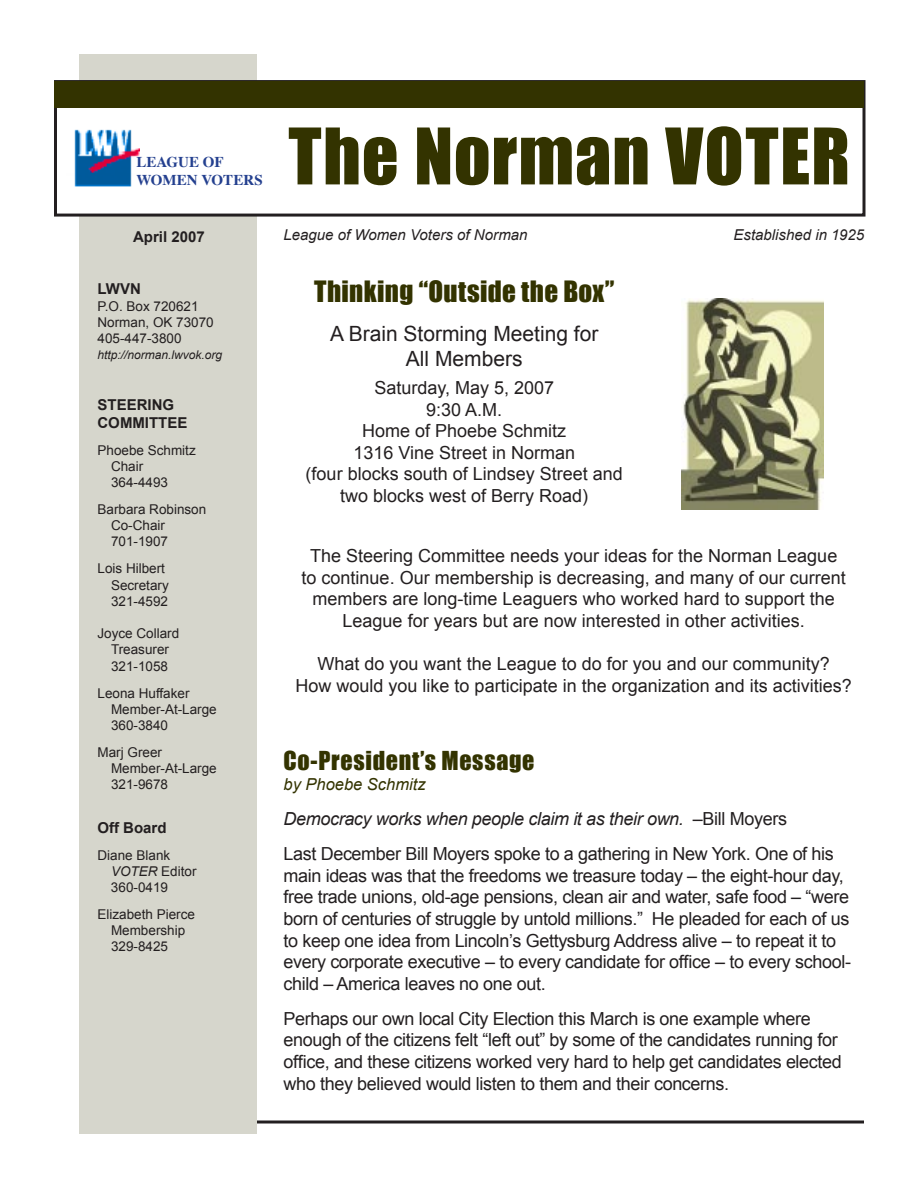
<style>
.page{position:relative;width:918px;height:1188px;background:#fff}
.page>*{position:absolute;margin:0;border:0;box-sizing:border-box;transform-origin:0 0}
.t1{font:72px "Impact";letter-spacing:.015em;color:#330}
.t2{font:27px "Impact";letter-spacing:.01em;color:#330}
.t3{font:24px "Impact";letter-spacing:.03em;color:#330}
.t4{font:21px/25.2px "Arial";color:#231f20;text-align:center}
.t5{font:18px/21.6px "Arial";letter-spacing:-.02em;color:#231f20}
.t6{font:18px/21.6px "Arial";color:#231f20;text-align:center}
.t7{font:italic 16.5px "Arial";color:#330}
.t8{font:italic 15px "Arial";color:#231f20}
.t9{font:700 15px/18px "Arial";color:#231f20}
.t10{font:700 15px/18px "Times";color:#24408f}
.t11{font:13.5px/16.2px "Arial";color:#231f20}
.t12{font:italic 12px "Arial";color:#231f20}
.s1{font-style:italic}
</style>
<div class="page">
<svg style="left:257px;top:1120px;width:607px;height:4px;background:#595657"></svg>
<div style="left:80px;top:54px;width:177px;height:1080px;background:#d6d6cc"></div>
<div style="left:56px;top:82px;width:808px;height:133px;background:#fff"></div>
<div style="left:54px;top:80px;width:812px;height:137px;border:3px solid #231f20"></div>
<div style="left:54px;top:81px;width:810px;height:27px;background:#330"></div>
<img style="left:74px;top:129px;width:66px;height:58px">
<img style="left:681px;top:298px;width:143px;height:212px">
<p class="t10" style="left:136px;top:152px;width:128px">LEAGUE OF<br>WOMEN VOTERS</p>
<p class="t9" style="left:133px;top:228px;width:73px">April 2007</p>
<p class="t9" style="left:98px;top:280px;width:45px">LWVN</p>
<p class="t11" style="left:98px;top:298px;width:118px">P.O. Box 720621<br>Norman, OK 73070<br>405-447-3800</p>
<p class="t12" style="left:98px;top:348px;width:126px">http://norman.lwvok.org</p>
<p class="t9" style="left:98px;top:395px;width:91px">STEERING<br>COMMITTEE</p>
<p class="t11" style="left:111px;top:442px;width:86px;text-indent:-14px">Phoebe Schmitz<br>Chair<br>364-4493</p>
<p class="t11" style="left:111px;top:501px;width:97px;text-indent:-14px">Barbara Robinson<br>Co-Chair<br>701-1907</p>
<p class="t11" style="left:111px;top:561px;width:59px;text-indent:-14px">Lois Hilbert<br>Secretary<br>321-4592</p>
<p class="t11" style="left:98px;top:625px;width:83px;text-align:center">Joyce Collard<br>Treasurer<br>321-1058</p>
<p class="t11" style="left:111px;top:685px;width:107px;text-indent:-14px">Leona Huffaker<br>Member-At-Large<br>360-3840</p>
<p class="t11" style="left:111px;top:744px;width:107px;text-indent:-14px">Marj Greer<br>Member-At-Large<br>321-9678</p>
<p class="t9" style="left:98px;top:818px;width:71px">Off Board</p>
<p class="t11" style="left:111px;top:847px;width:87px;text-indent:-13px">Diane Blank<br><span class="s1">VOTER</span> Editor<br>360-0419</p>
<p class="t11" style="left:111px;top:906px;width:86px;text-indent:-14px">Elizabeth Pierce<br>Membership<br>329-8425</p>
<h1 class="t1" style="left:288px;top:112px;width:563px">The Norman VOTER</h1>
<p class="t8" style="left:284px;top:227px;width:246px">League of Women Voters of Norman</p>
<p class="t8" style="left:734px;top:227px;width:132px">Established in 1925</p>
<h2 class="t2" style="left:314px;top:275px;width:302px">Thinking “Outside the Box”</h2>
<p class="t4" style="left:330px;top:321px;width:270px">A Brain Storming Meeting for<br>All Members</p>
<p class="t6" style="left:306px;top:377px;width:319px">Saturday, May 5, 2007<br>9:30 A.M.<br>Home of Phoebe Schmitz<br>1316 Vine Street in Norman<br>(four blocks south of Lindsey Street and two blocks west of Berry Road)</p>
<p class="t6" style="left:302px;top:545px;width:546px">The Steering Committee needs your ideas for the Norman League to continue. Our membership is decreasing, and many of our current members are long-time Leaguers who worked hard to support the League for years but are now interested in other activities.</p>
<p class="t6" style="left:296px;top:653px;width:558px">What do you want the League to do for you and our community?<br>How would you like to participate in the organization and its activities?</p>
<h3 class="t3" style="left:284px;top:746px;width:252px">Co-President’s Message</h3>
<p class="t7" style="left:284px;top:775px;width:144px">by Phoebe Schmitz</p>
<p class="t5" style="left:284px;top:801px;width:552px;line-height:35.1px"><span class="s1">Democracy works when people claim it as their own.</span> –Bill Moyers<br>Last December Bill Moyers spoke to a gathering in New York. One of his</p>
<p class="t5" style="left:284px;top:865px;width:569px">main ideas was that the freedoms we treasure today – the eight-hour day, free trade unions, old-age pensions, clean air and water, safe food – “were born of centuries of struggle by untold millions.” He pleaded for each of us to keep one idea from Lincoln’s Gettysburg Address alive – to repeat it to every corporate executive – to every candidate for office – to every school&shy;child – America leaves no one out.</p>
<p class="t5" style="left:284px;top:1008px;width:560px">Perhaps our own local City Election this March is one example where enough of the citizens felt “left out” by some of the candidates running for office, and these citizens worked very hard to help get candidates elected who they believed would listen to them and their concerns.</p>
</div>
